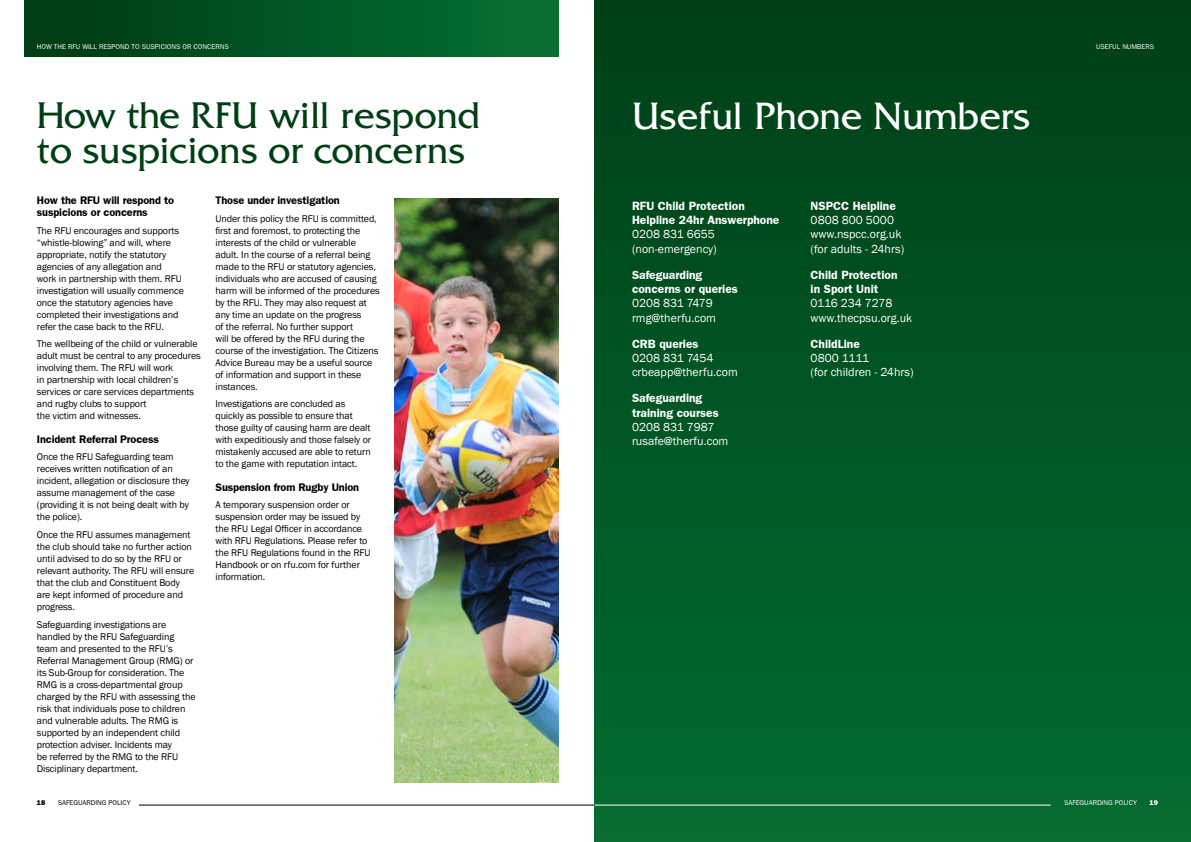
<style>
.page{position:relative;width:1191px;height:842px;background:#fff}
.page>*{position:absolute;margin:0;border:0;box-sizing:border-box;transform-origin:0 0}
.t1{font:40px "Friz Quadrata";color:#fff}
.t2{font:39px/35px "Friz Quadrata";color:#003e15}
.t3{font:12px/14.4px "Franklin Gothic";color:#fff}
.t4{font:12px/14.4px "Franklin Gothic Demi";color:#fff}
.t5{font:11px/12px "Franklin Gothic Demi";letter-spacing:-.01em;color:#000}
.t6{font:10px/12px "Franklin Gothic";letter-spacing:-.01em;color:#000}
.t7{font:7px "Franklin Gothic";color:#fff}
.t8{font:7px "Franklin Gothic";color:#000}
.t9{font:800 7px "Franklin Gothic";color:#000}
.t10{font:800 7px "Franklin Gothic";color:#fff}
</style>
<div class="page">
<hr style="left:139px;top:805px;width:911px;height:1px;background:#000">
<div style="left:25px;top:0;width:533px;height:57px;background:linear-gradient(to right,#003a14,#057133)"></div>
<div style="left:595px;top:0;width:596px;height:842px;background:linear-gradient(to bottom,#003f17,#036d31)"></div>
<hr style="left:595px;top:805px;width:455px;height:1px;background:#fff">
<img style="left:394px;top:198px;width:164px;height:584px">
<p class="t7" style="left:37px;top:42px;width:193px">HOW THE RFU WILL RESPOND TO SUSPICIONS OR CONCERNS</p>
<h2 class="t2" style="left:37px;top:99px;width:445px">How the RFU will respond to suspicions or concerns</h2>
<p class="t5" style="left:37px;top:194px;width:139px">How the RFU will respond to suspicions or concerns</p>
<p class="t6" style="left:37px;top:225px;width:148px">The RFU encourages and supports “whistle-blowing” and will, where appropriate, notify the statutory agencies of any allegation and work in partnership with them. RFU investigation will usually commence once the statutory agencies have completed their investigations and refer the case back to the RFU.</p>
<p class="t6" style="left:37px;top:338px;width:165px">The wellbeing of the child or vulnerable adult must be central to any procedures involving them. The RFU will work<br>in partnership with local children’s services or care services departments and rugby clubs to support<br>the victim and witnesses.</p>
<p class="t5" style="left:37px;top:433px;width:124px">Incident Referral Process</p>
<p class="t6" style="left:37px;top:451px;width:154px">Once the RFU Safeguarding team receives written notification of an incident, allegation or disclosure they assume management of the case (providing it is not being dealt with by the police).</p>
<p class="t6" style="left:37px;top:529px;width:159px">Once the RFU assumes management the club should take no further action until advised to do so by the RFU or relevant authority. The RFU will ensure that the club and Constituent Body are kept informed of procedure and progress.</p>
<p class="t6" style="left:37px;top:619px;width:160px">Safeguarding investigations are handled by the RFU Safeguarding team and presented to the RFU’s Referral Management Group (RMG) or its Sub-Group for consideration. The RMG is a cross-departmental group charged by the RFU with assessing the risk that individuals pose to children and vulnerable adults. The RMG is supported by an independent child protection adviser. Incidents may<br>be referred by the RMG to the RFU Disciplinary department.</p>
<p class="t9" style="left:37px;top:798px;width:10px">18</p>
<p class="t8" style="left:58px;top:798px;width:74px">SAFEGUARDING POLICY</p>
<p class="t5" style="left:215px;top:194px;width:126px">Those under investigation</p>
<p class="t6" style="left:215px;top:213px;width:166px">Under this policy the RFU is committed, first and foremost, to protecting the interests of the child or vulnerable adult. In the course of a referral being made to the RFU or statutory agencies, individuals who are accused of causing harm will be informed of the procedures by the RFU. They may also request at any time an update on the progress<br>of the referral. No further support<br>will be offered by the RFU during the course of the investigation. The Citizens Advice Bureau may be a useful source of information and support in these instances.</p>
<p class="t6" style="left:215px;top:398px;width:157px">Investigations are concluded as quickly as possible to ensure that those guilty of causing harm are dealt with expeditiously and those falsely or mistakenly accused are able to return to the game with reputation intact.</p>
<p class="t5" style="left:215px;top:481px;width:145px">Suspension from Rugby Union</p>
<p class="t6" style="left:215px;top:499px;width:156px">A temporary suspension order or suspension order may be issued by the RFU Legal Officer in accordance with RFU Regulations. Please refer to the RFU Regulations found in the RFU<br>Handbook or on rfu.com for further information.</p>
<h1 class="t1" style="left:632px;top:94px;width:399px">Useful Phone Numbers</h1>
<p class="t4" style="left:632px;top:198px;width:149px">RFU Child Protection<br>Helpline 24hr Answerphone</p>
<p class="t3" style="left:632px;top:227px;width:86px">0208 831 6655 (non-emergency)</p>
<p class="t4" style="left:632px;top:267px;width:107px">Safeguarding concerns or queries</p>
<p class="t3" style="left:632px;top:296px;width:86px">0208 831 7479 rmg@therfu.com</p>
<p class="t4" style="left:632px;top:336px;width:68px">CRB queries</p>
<p class="t3" style="left:632px;top:351px;width:107px">0208 831 7454 crbeapp@therfu.com</p>
<p class="t4" style="left:632px;top:390px;width:88px">Safeguarding training courses</p>
<p class="t3" style="left:632px;top:420px;width:98px">0208 831 7987 rusafe@therfu.com</p>
<p class="t4" style="left:810px;top:198px;width:87px">NSPCC Helpline</p>
<p class="t3" style="left:810px;top:213px;width:95px">0808 800 5000 www.nspcc.org.uk (for adults - 24hrs)</p>
<p class="t4" style="left:810px;top:267px;width:88px">Child Protection in Sport Unit</p>
<p class="t3" style="left:810px;top:296px;width:103px">0116 234 7278 www.thecpsu.org.uk</p>
<p class="t4" style="left:810px;top:336px;width:51px">ChildLine</p>
<p class="t3" style="left:810px;top:351px;width:104px">0800 1111<br>(for children - 24hrs)</p>
<p class="t7" style="left:1096px;top:42px;width:59px">USEFUL NUMBERS</p>
<p class="t7" style="left:1064px;top:798px;width:74px">SAFEGUARDING POLICY</p>
<p class="t10" style="left:1149px;top:798px;width:10px">19</p>
</div>
